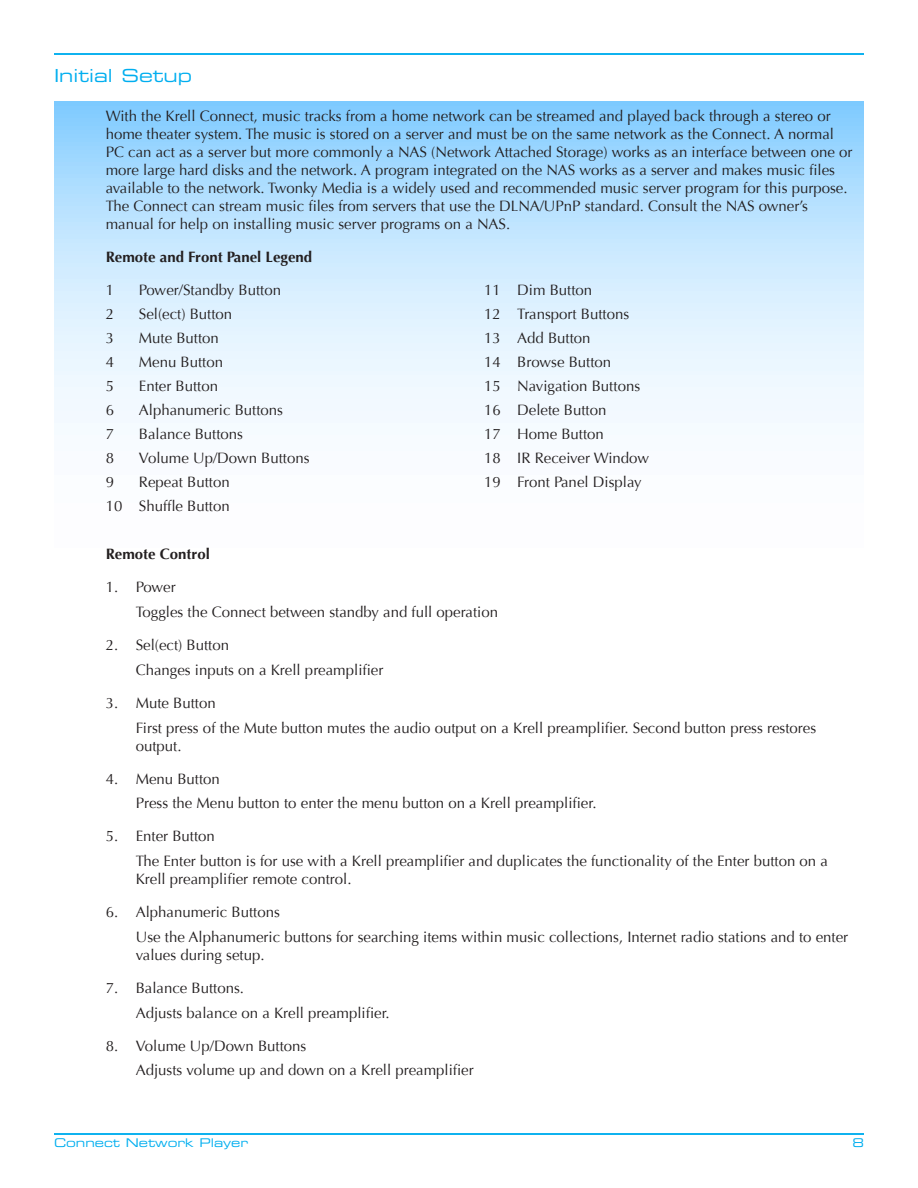
<style>
.page{position:relative;width:918px;height:1188px;background:#fff}
.page>*{position:absolute;margin:0;border:0;box-sizing:border-box;transform-origin:0 0}
.t1{font:18px "Eurostile Extended Two";color:#00aeef}
.t2{font:15px/24px "Optima";color:#231f20}
.t3{font:700 15px "Optima";color:#231f20}
.t4{font:12px "Eurostile Extended Two";color:#00aeef}
</style>
<div class="page">
<hr style="left:54px;top:53px;width:810px;height:2px;background:#00aeef">
<hr style="left:54px;top:1133px;width:810px;height:2px;background:#00aeef">
<svg style="left:54px;top:102px;width:810px;height:321px;background:#c7e7ff"></svg>
<p class="t1" style="left:54px;top:63px;width:140px">Initial Setup</p>
<p class="t2" style="left:106px;top:107px;width:748px;line-height:18px">With the Krell Connect, music tracks from a home network can be streamed and played back through a stereo or home theater system. The music is stored on a server and must be on the same network as the Connect. A normal PC can act as a server but more commonly a NAS (Network Attached Storage) works as an interface between one or more large hard disks and the network. A program integrated on the NAS works as a server and makes music files available to the network. Twonky Media is a widely used and recommended music server program for this purpose.<br>The Connect can stream music files from servers that use the DLNA/UPnP standard. Consult the NAS owner’s manual for help on installing music server programs on a NAS.</p>
<p class="t3" style="left:106px;top:249px;width:208px">Remote and Front Panel Legend</p>
<p class="t2" style="left:106px;top:278px;width:10px">1</p>
<p class="t2" style="left:139px;top:278px;width:144px">Power/Standby Button</p>
<p class="t2" style="left:106px;top:302px;width:10px">2</p>
<p class="t2" style="left:139px;top:302px;width:95px">Sel(ect) Button</p>
<p class="t2" style="left:106px;top:326px;width:10px">3</p>
<p class="t2" style="left:139px;top:326px;width:82px">Mute Button</p>
<p class="t2" style="left:106px;top:350px;width:10px">4</p>
<p class="t2" style="left:139px;top:350px;width:86px">Menu Button</p>
<p class="t2" style="left:106px;top:374px;width:10px">5</p>
<p class="t2" style="left:139px;top:374px;width:81px">Enter Button</p>
<p class="t2" style="left:106px;top:398px;width:10px">6</p>
<p class="t2" style="left:139px;top:398px;width:146px">Alphanumeric Buttons</p>
<p class="t2" style="left:106px;top:422px;width:10px">7</p>
<p class="t2" style="left:139px;top:422px;width:106px">Balance Buttons</p>
<p class="t2" style="left:106px;top:446px;width:10px">8</p>
<p class="t2" style="left:139px;top:446px;width:172px">Volume Up/Down Buttons</p>
<p class="t2" style="left:106px;top:470px;width:10px">9</p>
<p class="t2" style="left:106px;top:470px;width:125px;text-align:right">Repeat Button<br>10 Shuffle Button</p>
<p class="t2" style="left:484px;top:278px;width:166px">11 Dim Button<br>12 Transport Buttons<br>13 Add Button<br>14 Browse Button<br>15 Navigation Buttons<br>16 Delete Button<br>17 Home Button<br>18 IR Receiver Window<br>19 Front Panel Display</p>
<p class="t3" style="left:106px;top:546px;width:106px">Remote Control</p>
<p class="t2" style="left:136px;top:575px;width:364px;line-height:24.8px;text-indent:-30px">1. Power<br>Toggles the Connect between standby and full operation</p>
<p class="t2" style="left:136px;top:633px;width:249px;line-height:24.8px;text-indent:-30px">2. Sel(ect) Button<br>Changes inputs on a Krell preamplifier</p>
<p class="t2" style="left:136px;top:691px;width:682px;line-height:24.8px;text-indent:-30px">3. Mute Button<br>First press of the Mute button mutes the audio output on a Krell preamplifier. Second button press restores</p>
<p class="t2" style="left:136px;top:734px;width:47px">output.</p>
<p class="t2" style="left:136px;top:766px;width:462px;line-height:24.8px;text-indent:-30px">4. Menu Button<br>Press the Menu button to enter the menu button on a Krell preamplifier.</p>
<p class="t2" style="left:136px;top:824px;width:694px;line-height:24.8px;text-indent:-30px">5. Enter Button<br>The Enter button is for use with a Krell preamplifier and duplicates the functionality of the Enter button on a</p>
<p class="t2" style="left:136px;top:867px;width:217px">Krell preamplifier remote control.</p>
<p class="t2" style="left:136px;top:900px;width:714px;line-height:24.8px;text-indent:-30px">6. Alphanumeric Buttons<br>Use the Alphanumeric buttons for searching items within music collections, Internet radio stations and to enter</p>
<p class="t2" style="left:136px;top:943px;width:130px">values during setup.</p>
<p class="t2" style="left:136px;top:976px;width:255px;line-height:24.8px;text-indent:-30px">7. Balance Buttons.<br>Adjusts balance on a Krell preamplifier.</p>
<p class="t2" style="left:136px;top:1033px;width:340px;line-height:24.8px;text-indent:-30px">8. Volume Up/Down Buttons<br>Adjusts volume up and down on a Krell preamplifier</p>
<p class="t4" style="left:54px;top:1135px;width:196px">Connect Network Player</p>
<p class="t4" style="left:852px;top:1135px;width:13px">8</p>
</div>
